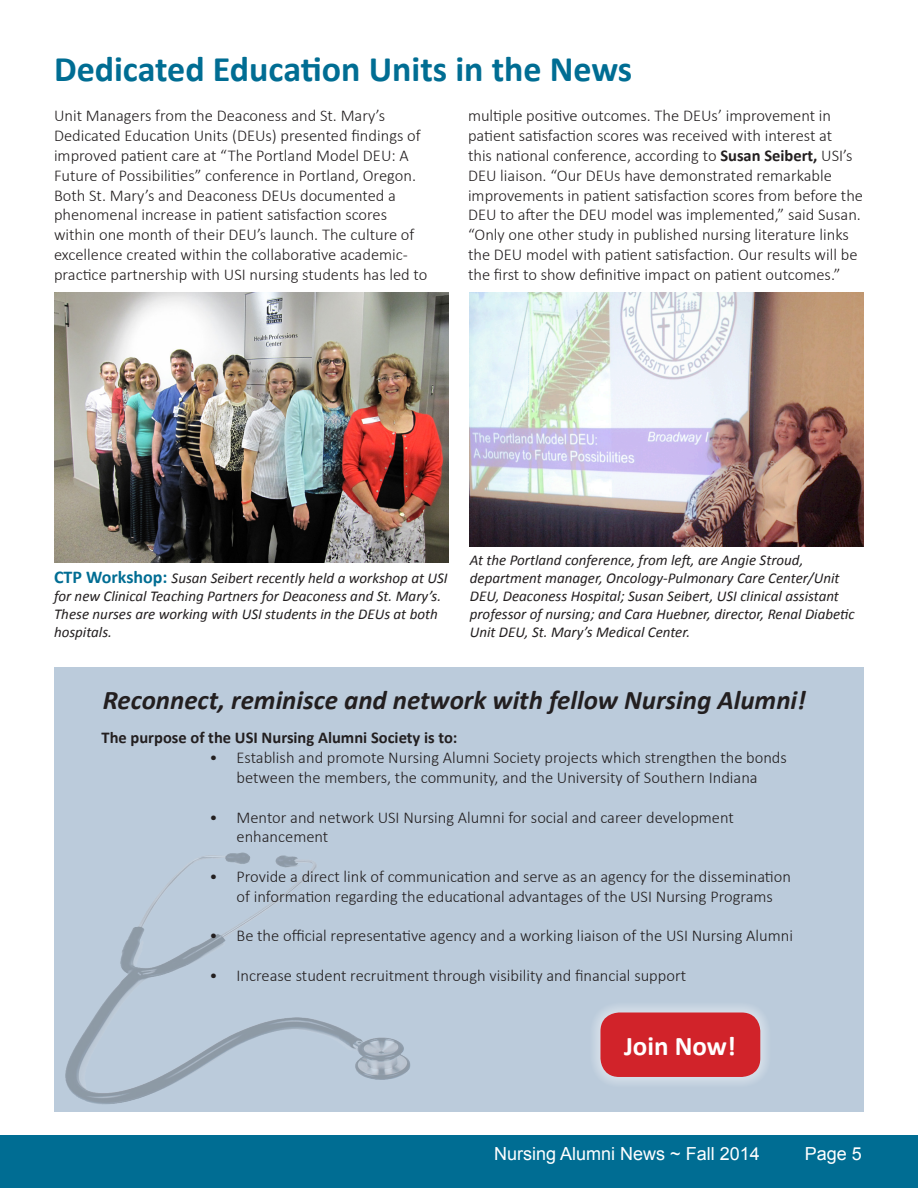
<style>
.page{position:relative;width:918px;height:1188px;background:#fff}
.page>*{position:absolute;margin:0;border:0;box-sizing:border-box;transform-origin:0 0}
.t1{font:700 36px "Calibri";color:#006d93}
.t2{font:italic 700 27px "Calibri";color:#231f20}
.t3{font:700 27px "Calibri";color:#fff}
.t4{font:18px "Arial";color:#fff}
.t5{font:300 16.5px/19.8px "Calibri";color:#231f20}
.t6{font:700 16.5px "Calibri";color:#231f20}
.t7{font:italic 15px/18px "Calibri";color:#231f20}
.s1{font-weight:700}
.s2{font-weight:700;font-style:normal;font-size:18px;color:#006d93}
</style>
<div class="page">
<div style="left:0;top:1136px;width:918px;height:52px;background:#006d93"></div>
<div style="left:54px;top:667px;width:810px;height:445px;background:#bbcbdb"></div>
<div style="left:590px;top:1002px;width:181px;height:86px;background:#c6d3e0"></div>
<div style="left:601px;top:1013px;width:159px;height:63px;background:#d1232a;border-radius:18px"></div>
<div style="left:600px;top:1012px;width:160px;height:65px;border:2px solid #d1232a;border-radius:18px"></div>
<img style="left:470px;top:293px;width:394px;height:254px">
<img style="left:54px;top:293px;width:395px;height:269px">
<img style="left:65px;top:852px;width:345px;height:252px">
<p class="t1" style="left:54px;top:46px;width:580px">Dedicated Education Units in the News</p>
<p class="t5" style="left:54px;top:105px;width:375px">Unit Managers from the Deaconess and St. Mary’s Dedicated Education Units (DEUs) presented findings of improved patient care at “The Portland Model DEU: A Future of Possibilities” conference in Portland, Oregon.<br>Both St. Mary’s and Deaconess DEUs documented a phenomenal increase in patient satisfaction scores within one month of their DEU’s launch. The culture of excellence created within the collaborative academic&shy;practice partnership with USI nursing students has led to</p>
<p class="t5" style="left:468px;top:105px;width:397px">multiple positive outcomes. The DEUs’ improvement in patient satisfaction scores was received with interest at<br>this national conference, according to <span class="s1">Susan Seibert,</span> USI’s DEU liaison. “Our DEUs have demonstrated remarkable improvements in patient satisfaction scores from before the DEU to after the DEU model was implemented,” said Susan. “Only one other study in published nursing literature links the DEU model with patient satisfaction. Our results will be the first to show definitive impact on patient outcomes.”</p>
<p class="t7" style="left:54px;top:568px;width:395px"><span class="s2">CTP Workshop:</span> Susan Seibert recently held a workshop at USI for new Clinical Teaching Partners for Deaconess and St. Mary’s.<br>These nurses are working with USI students in the DEUs at both hospitals.</p>
<p class="t7" style="left:470px;top:550px;width:387px">At the Portland conference, from left, are Angie Stroud, department manager, Oncology-Pulmonary Care Center/Unit DEU, Deaconess Hospital; Susan Seibert, USI clinical assistant professor of nursing; and Cara Huebner, director, Renal Diabetic Unit DEU, St. Mary’s Medical Center.</p>
<p class="t2" style="left:103px;top:683px;width:705px">Reconnect, reminisce and network with fellow Nursing Alumni!</p>
<p class="t6" style="left:102px;top:727px;width:357px">The purpose of the USI Nursing Alumni Society is to:</p>
<p class="t5" style="left:210px;top:747px;width:579px;text-align:center">• Establish and promote Nursing Alumni Society projects which strengthen the bonds between the members, the community, and the University of Southern Indiana</p>
<p class="t5" style="left:237px;top:807px;width:499px;text-indent:-27px">• Mentor and network USI Nursing Alumni for social and career development enhancement</p>
<p class="t5" style="left:210px;top:866px;width:583px;text-align:center">• Provide a direct link of communication and serve as an agency for the dissemination of information regarding the educational advantages of the USI Nursing Programs</p>
<p class="t5" style="left:210px;top:925px;width:585px">• Be the official representative agency and a working liaison of the USI Nursing Alumni</p>
<p class="t5" style="left:210px;top:965px;width:478px">• Increase student recruitment through visibility and financial support</p>
<p class="t3" style="left:624px;top:1029px;width:113px">Join Now!</p>
<p class="t4" style="left:494px;top:1142px;width:267px">Nursing Alumni News ~ Fall 2014</p>
<p class="t4" style="left:805px;top:1142px;width:59px">Page 5</p>
</div>
